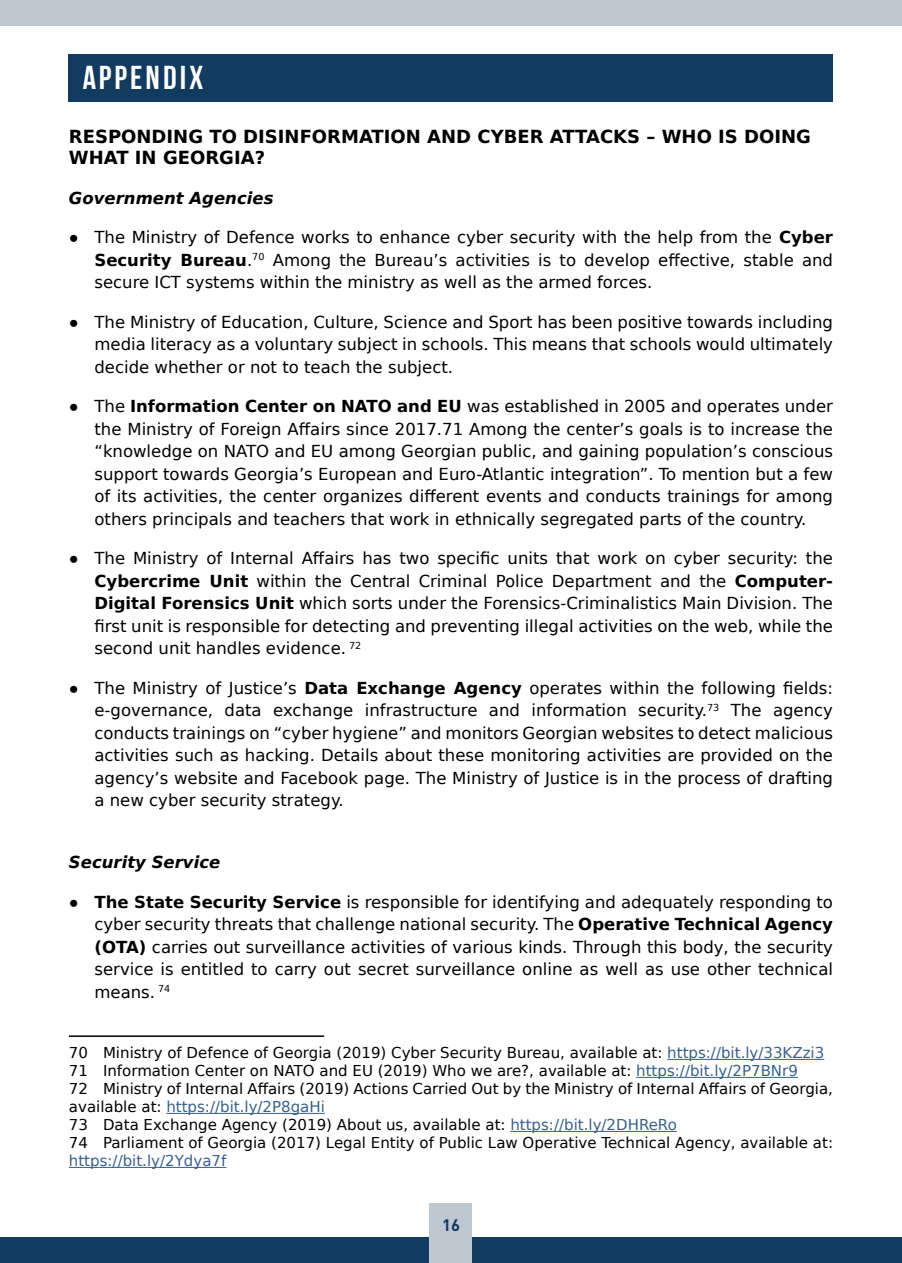
<style>
.page{position:relative;width:902px;height:1263px;background:#fff}
.page>*{position:absolute;margin:0;border:0;box-sizing:border-box;transform-origin:0 0}
.t1{font:700 33px "Bebas Neue";color:#fff}
.t2{font:700 18px/21px "DejaVu Sans";color:#000}
.t3{font:16.5px/22.5px "DejaVu Sans";color:#000;text-align:justify}
.t4{font:italic 700 16.5px "DejaVu Sans";color:#000}
.t5{font:700 16.5px "DIN";color:#113b61}
.t6{font:15px/18px "DejaVu Sans";color:#000}
.t7{font:15px "DejaVu Sans";color:#366091}
.s1{font-family:"Arial";font-weight:700}
.s2{font-weight:700}
.s3{color:#366091}
</style>
<div class="page">
<div style="left:0;top:0;width:901px;height:26px;background:#bec8d1"></div>
<div style="left:0;top:1237px;width:901px;height:26px;background:#113b61"></div>
<div style="left:429px;top:1203px;width:43px;height:60px;background:#bec8d1"></div>
<div style="left:69px;top:54px;width:764px;height:48px;background:#113b61"></div>
<hr style="left:69px;top:1035px;width:255px;height:2px;background:#000">
<hr style="left:667px;top:1059px;width:157px;height:1px;background:#366091">
<hr style="left:636px;top:1077px;width:161px;height:1px;background:#366091">
<hr style="left:166px;top:1113px;width:159px;height:1px;background:#366091">
<hr style="left:510px;top:1131px;width:166px;height:1px;background:#366091">
<hr style="left:69px;top:1167px;width:157px;height:1px;background:#366091">
<h1 class="t1" style="left:82px;top:60px;width:124px">APPENDIX</h1>
<p class="t2" style="left:69px;top:126px;width:743px">RESPONDING TO DISINFORMATION AND CYBER ATTACKS – WHO IS DOING<br>WHAT IN GEORGIA?</p>
<p class="t4" style="left:69px;top:185px;width:206px">Government Agencies</p>
<p class="t3" style="left:94px;top:226px;width:740px;text-indent:-26px"><span class="s1">●</span> The Ministry of Defence works to enhance cyber security with the help from the <span class="s2">Cyber Security Bureau</span>.<sup>70</sup> Among the Bureau’s activities is to develop effective, stable and secure ICT systems within the ministry as well as the armed forces.</p>
<p class="t3" style="left:94px;top:310px;width:740px;text-indent:-26px"><span class="s1">●</span> The Ministry of Education, Culture, Science and Sport has been positive towards including media literacy as a voluntary subject in schools. This means that schools would ultimately decide whether or not to teach the subject.</p>
<p class="t3" style="left:94px;top:395px;width:740px;text-indent:-26px"><span class="s1">●</span> The <span class="s2">Information Center on NATO and EU</span> was established in 2005 and operates under the Ministry of Foreign Affairs since 2017.71 Among the center’s goals is to increase the “knowledge on NATO and EU among Georgian public, and gaining population’s conscious support towards Georgia’s European and Euro-Atlantic integration”. To mention but a few of its activities, the center organizes different events and conducts trainings for among others principals and teachers that work in ethnically segregated parts of the country.</p>
<p class="t3" style="left:94px;top:547px;width:740px;text-indent:-26px"><span class="s1">●</span> The Ministry of Internal Affairs has two specific units that work on cyber security: the <span class="s2">Cybercrime Unit</span> within the Central Criminal Police Department and the <span class="s2">Computer-Digital Forensics Unit</span> which sorts under the Forensics-Criminalistics Main Division. The first unit is responsible for detecting and preventing illegal activities on the web, while the second unit handles evidence. <sup>72</sup></p>
<p class="t3" style="left:94px;top:676px;width:740px;text-indent:-26px"><span class="s1">●</span> The Ministry of Justice’s <span class="s2">Data Exchange Agency</span> operates within the following fields: e-governance, data exchange infrastructure and information security.<sup>73</sup> The agency conducts trainings on “cyber hygiene” and monitors Georgian websites to detect malicious activities such as hacking. Details about these monitoring activities are provided on the agency’s website and Facebook page. The Ministry of Justice is in the process of drafting a new cyber security strategy.</p>
<p class="t4" style="left:69px;top:850px;width:153px">Security Service</p>
<p class="t3" style="left:94px;top:890px;width:740px;text-indent:-26px"><span class="s1">●</span> <span class="s2">The State Security Service</span> is responsible for identifying and adequately responding to cyber security threats that challenge national security. The <span class="s2">Operative Technical Agency (OTA)</span> carries out surveillance activities of various kinds. Through this body, the security service is entitled to carry out secret surveillance online as well as use other technical means. <sup>74</sup></p>
<p class="t6" style="left:69px;top:1044px;width:765px">70 Ministry of Defence of Georgia (2019) Cyber Security Bureau, available at: <span class="s3">https://bit.ly/33KZzi3<br></span>71 Information Center on NATO and EU (2019) Who we are?, available at: <span class="s3">https://bit.ly/2P7BNr9<br></span>72 Ministry of Internal Affairs (2019) Actions Carried Out by the Ministry of Internal Affairs of Georgia, available at: <span class="s3">https://bit.ly/2P8gaHi<br></span>73 Data Exchange Agency (2019) About us, available at: <span class="s3">https://bit.ly/2DHReRo<br></span>74 Parliament of Georgia (2017) Legal Entity of Public Law Operative Technical Agency, available at:</p>
<p class="t7" style="left:69px;top:1149px;width:159px">https://bit.ly/2Ydya7f</p>
<p class="t5" style="left:442px;top:1214px;width:19px">16</p>
</div>
